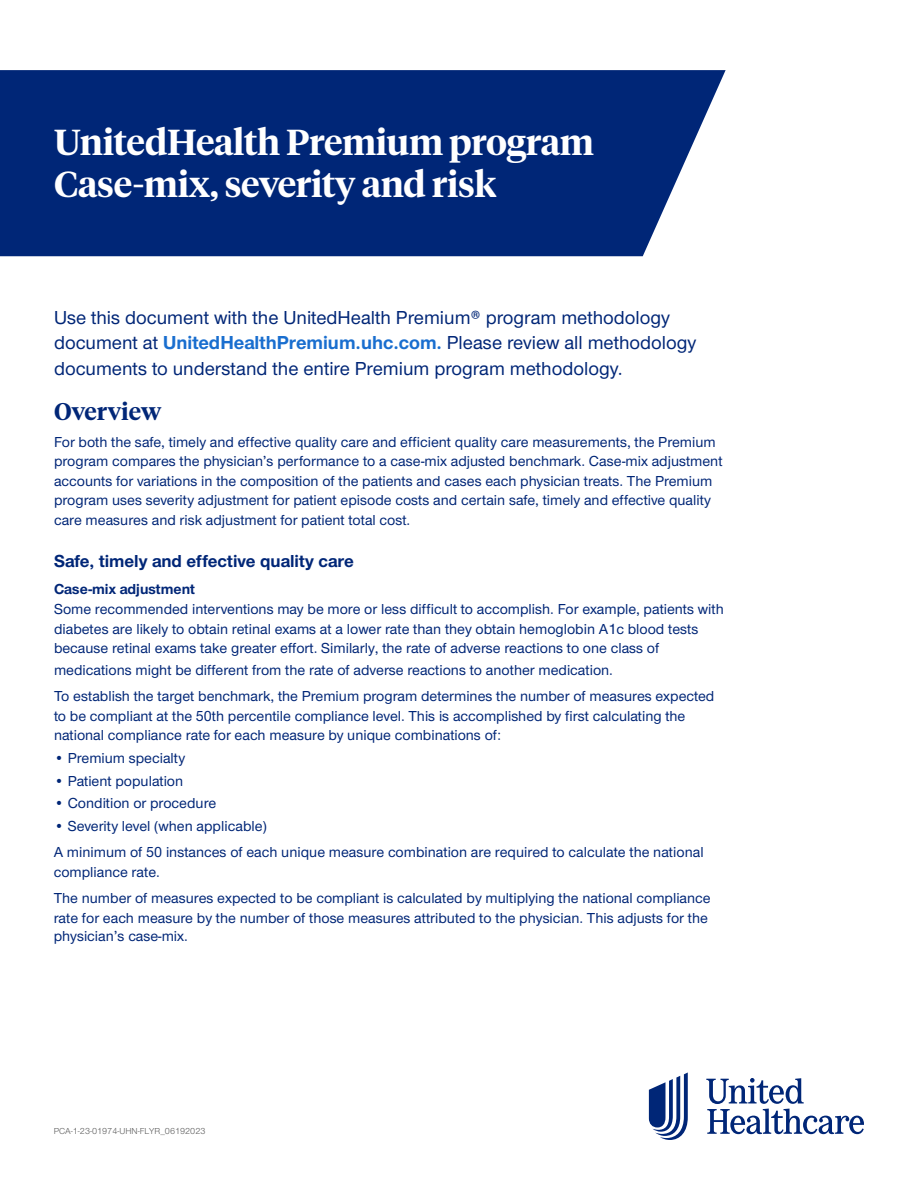
<style>
.page{position:relative;width:918px;height:1188px;background:#fff}
.page>*{position:absolute;margin:0;border:0;box-sizing:border-box;transform-origin:0 0}
.t1{font:600 36px/42px "UHC Serif Headline";letter-spacing:-.01em;color:#fff}
.t2{font:600 24px "UHC Serif Headline";color:#002677}
.t3{font:500 19.5px/25.5px "UHC Sans";color:#002677}
.t4{font:700 18px "UHC Sans";color:#002677}
.t5{font:500 15px/19.5px "UHC Sans";color:#002677}
.t6{font:700 15px "UHC Sans";color:#002677}
.t7{font:9px "UHC Sans";color:#5a5a5a}
.s1{font-weight:700;color:#196ecf}
</style>
<div class="page">
<svg style="left:649px;top:1072px;width:39px;height:68px"></svg>
<svg style="left:706px;top:1078px;width:158px;height:56px"></svg>
<div style="left:0;top:70px;width:726px;height:186px;background:#002677"></div>
<h1 class="t1" style="left:54px;top:119px;width:541px">UnitedHealth Premium program<br>Case-mix, severity and risk</h1>
<h3 class="t3" style="left:54px;top:304px;width:644px">Use this document with the UnitedHealth Premium® program methodology document at <span class="s1">UnitedHealthPremium.uhc.com.</span> Please review all methodology documents to understand the entire Premium program methodology.</h3>
<h2 class="t2" style="left:54px;top:395px;width:109px">Overview</h2>
<p class="t5" style="left:54px;top:431px;width:670px">For both the safe, timely and effective quality care and efficient quality care measurements, the Premium program compares the physician’s performance to a case-mix adjusted benchmark. Case-mix adjustment accounts for variations in the composition of the patients and cases each physician treats. The Premium program uses severity adjustment for patient episode costs and certain safe, timely and effective quality care measures and risk adjustment for patient total cost.</p>
<p class="t4" style="left:54px;top:549px;width:301px">Safe, timely and effective quality care</p>
<p class="t6" style="left:54px;top:579px;width:143px">Case-mix adjustment</p>
<p class="t5" style="left:54px;top:598px;width:671px;line-height:20.2px">Some recommended interventions may be more or less difficult to accomplish. For example, patients with diabetes are likely to obtain retinal exams at a lower rate than they obtain hemoglobin A1c blood tests</p>
<p class="t5" style="left:54px;top:636px;width:607px;line-height:22.2px">because retinal exams take greater effort. Similarly, the rate of adverse reactions to one class of medications might be different from the rate of adverse reactions to another medication.</p>
<p class="t5" style="left:54px;top:686px;width:662px">To establish the target benchmark, the Premium program determines the number of measures expected to be compliant at the 50th percentile compliance level. This is accomplished by first calculating the national compliance rate for each measure by unique combinations of:</p>
<p class="t5" style="left:54px;top:748px;width:133px">• Premium specialty</p>
<p class="t5" style="left:54px;top:770px;width:131px">• Patient population</p>
<p class="t5" style="left:54px;top:793px;width:164px">• Condition or procedure</p>
<p class="t5" style="left:54px;top:812px;width:651px;line-height:26.1px">• Severity level (when applicable)<br>A minimum of 50 instances of each unique measure combination are required to calculate the national</p>
<p class="t5" style="left:54px;top:858px;width:659px;line-height:26.2px">compliance rate.<br>The number of measures expected to be compliant is calculated by multiplying the national compliance</p>
<p class="t5" style="left:54px;top:908px;width:656px;line-height:18px">rate for each measure by the number of those measures attributed to the physician. This adjusts for the physician’s case-mix.</p>
<p class="t7" style="left:54px;top:1125px;width:153px">PCA-1-23-01974-UHN-FLYR_06192023</p>
</div>
